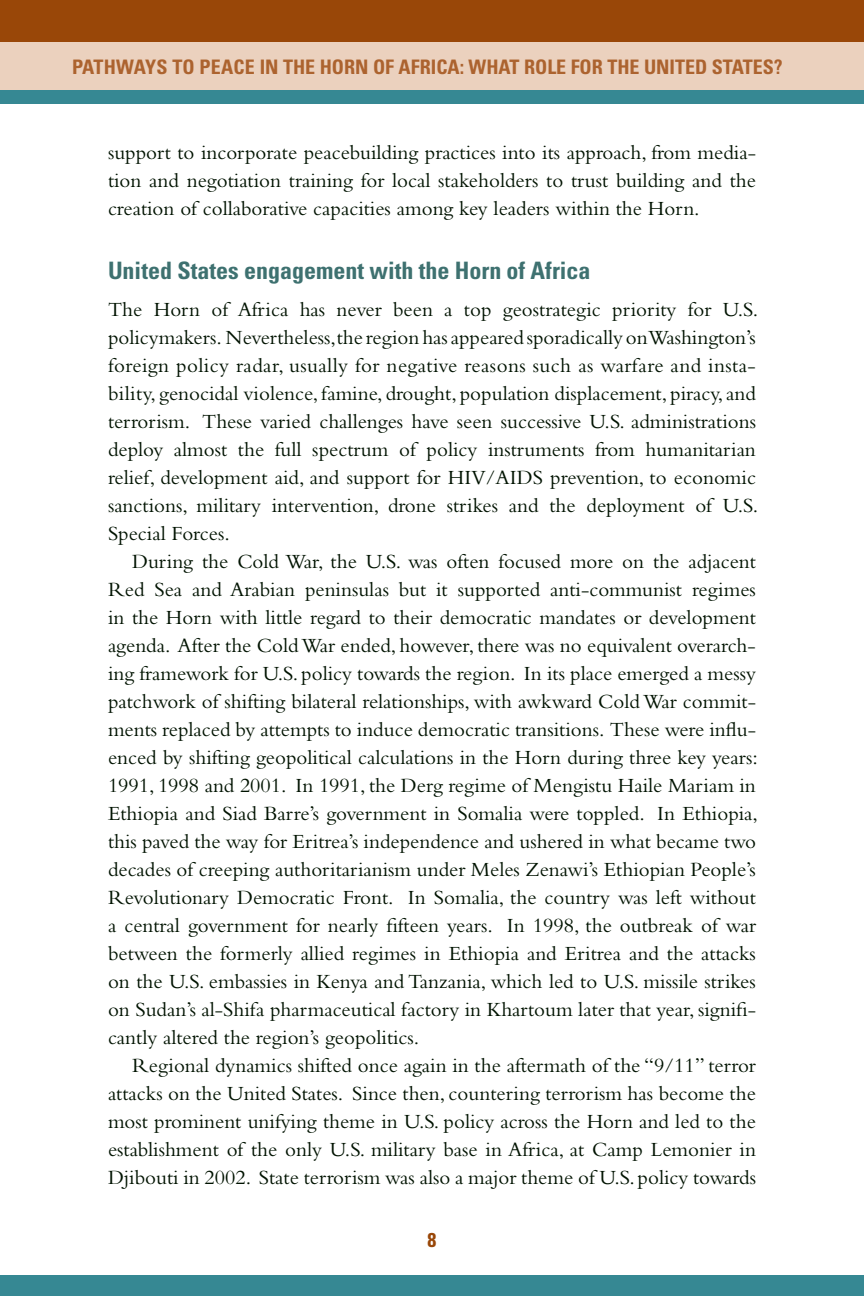
<style>
.page{position:relative;width:864px;height:1296px;background:#fff}
.page>*{position:absolute;margin:0;border:0;box-sizing:border-box;transform-origin:0 0}
.t1{font:700 condensed 24px "Univers";color:#3e7170}
.t2{font:21px/28px "Bembo";color:#001300;text-align:justify}
.t3{font:21px "Bembo";letter-spacing:.02em;color:#001300}
.t4{font:700 condensed 20px "Univers";color:#ac632f}
.t5{font:700 condensed 20px "Univers";color:#994708}
</style>
<div class="page">
<div style="left:0;top:35px;width:864px;height:62px;background:#ebd1be"></div>
<div style="left:0;top:90px;width:864px;height:14px;background:#368893"></div>
<div style="left:0;top:1276px;width:864px;height:20px;background:#368893"></div>
<div style="left:0;top:0;width:864px;height:42px;background:#994708"></div>
<p class="t4" style="left:72px;top:55px;width:712px">PATHWAYS TO PEACE IN THE HORN OF AFRICA: WHAT ROLE FOR THE UNITED STATES?</p>
<p class="t2" style="left:108px;top:138px;width:650px">support to incorporate peacebuilding practices into its approach, from media&shy;tion and negotiation training for local stakeholders to trust building and the creation of collaborative capacities among key leaders within the Horn.</p>
<p class="t1" style="left:108px;top:256px;width:484px">UNITED STATES ENGAGEMENT WITH THE HORN OF AFRICA</p>
<p class="t2" style="left:108px;top:296px;width:652px">The Horn of Africa has never been a top geostrategic priority for U.S.</p>
<p class="t2" style="left:108px;top:323px;width:649px">policymakers. Nevertheless,the region has appeared sporadically on Washington’s</p>
<p class="t3" style="left:108px;top:354px;width:649px">foreign policy radar, usually for negative reasons such as warfare and insta-</p>
<p class="t2" style="left:108px;top:379px;width:649px">bility, genocidal violence, famine, drought, population displacement, piracy, and</p>
<p class="t2" style="left:108px;top:407px;width:650px">terrorism. These varied challenges have seen successive U.S. administrations</p>
<p class="t2" style="left:108px;top:435px;width:649px">deploy almost the full spectrum of policy instruments from humanitarian</p>
<p class="t2" style="left:108px;top:463px;width:650px">relief, development aid, and support for HIV/AIDS prevention, to economic</p>
<p class="t2" style="left:108px;top:491px;width:652px">sanctions, military intervention, drone strikes and the deployment of U.S.</p>
<p class="t2" style="left:108px;top:519px;width:123px">Special Forces.</p>
<p class="t2" style="left:132px;top:547px;width:625px">During the Cold War, the U.S. was often focused more on the adjacent</p>
<p class="t2" style="left:108px;top:575px;width:649px">Red Sea and Arabian peninsulas but it supported anti-communist regimes</p>
<p class="t2" style="left:108px;top:603px;width:650px">in the Horn with little regard to their democratic mandates or development</p>
<p class="t2" style="left:108px;top:631px;width:649px">agenda. After the Cold War ended, however, there was no equivalent overarch-</p>
<p class="t2" style="left:108px;top:659px;width:649px">ing framework for U.S. policy towards the region. In its place emerged a messy</p>
<p class="t2" style="left:108px;top:687px;width:650px">patchwork of shifting bilateral relationships, with awkward Cold War commit-</p>
<p class="t2" style="left:108px;top:715px;width:650px">ments replaced by attempts to induce democratic transitions. These were influ-</p>
<p class="t2" style="left:108px;top:743px;width:651px">enced by shifting geopolitical calculations in the Horn during three key years:</p>
<p class="t2" style="left:108px;top:771px;width:649px">1991, 1998 and 2001. In 1991, the Derg regime of Mengistu Haile Mariam in</p>
<p class="t2" style="left:108px;top:799px;width:652px">Ethiopia and Siad Barre’s government in Somalia were toppled. In Ethiopia,</p>
<p class="t2" style="left:108px;top:827px;width:650px">this paved the way for Eritrea’s independence and ushered in what became two</p>
<p class="t2" style="left:108px;top:855px;width:649px">decades of creeping authoritarianism under Meles Zenawi’s Ethiopian People’s</p>
<p class="t2" style="left:108px;top:883px;width:649px">Revolutionary Democratic Front. In Somalia, the country was left without</p>
<p class="t2" style="left:108px;top:911px;width:650px">a central government for nearly fifteen years. In 1998, the outbreak of war</p>
<p class="t2" style="left:108px;top:939px;width:649px">between the formerly allied regimes in Ethiopia and Eritrea and the attacks</p>
<p class="t2" style="left:108px;top:967px;width:649px">on the U.S. embassies in Kenya and Tanzania, which led to U.S. missile strikes</p>
<p class="t2" style="left:108px;top:995px;width:650px">on Sudan’s al-Shifa pharmaceutical factory in Khartoum later that year, signifi-</p>
<p class="t2" style="left:108px;top:1023px;width:313px">cantly altered the region’s geopolitics.</p>
<p class="t2" style="left:132px;top:1051px;width:625px">Regional dynamics shifted once again in the aftermath of the “9/11” terror</p>
<p class="t2" style="left:108px;top:1079px;width:649px">attacks on the United States. Since then, countering terrorism has become the</p>
<p class="t2" style="left:108px;top:1107px;width:649px">most prominent unifying theme in U.S. policy across the Horn and led to the</p>
<p class="t2" style="left:108px;top:1135px;width:650px">establishment of the only U.S. military base in Africa, at Camp Lemonier in</p>
<p class="t2" style="left:108px;top:1163px;width:650px">Djibouti in 2002. State terrorism was also a major theme of U.S. policy towards</p>
<p class="t5" style="left:428px;top:1227px;width:10px">8</p>
</div>
